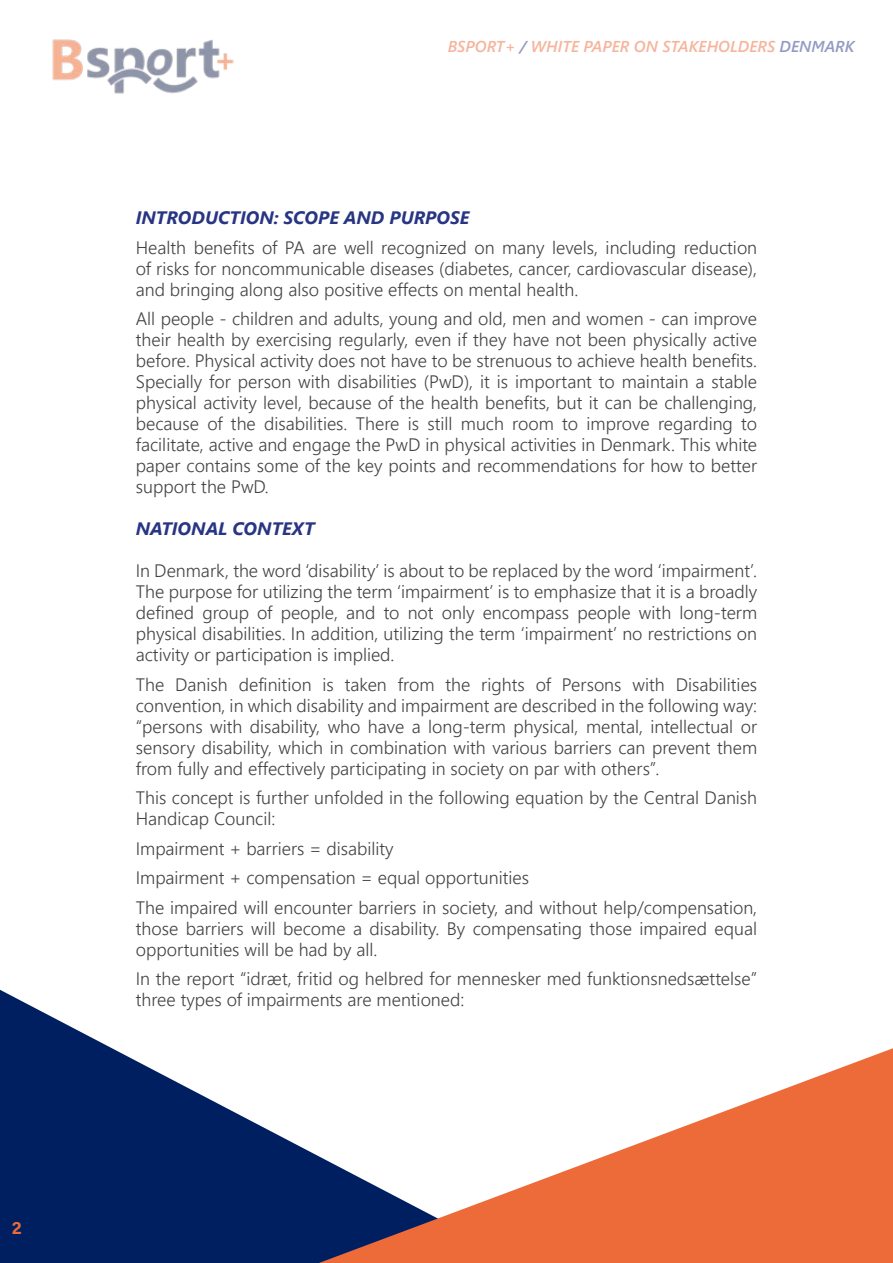
<style>
.page{position:relative;width:893px;height:1263px;background:#fff}
.page>*{position:absolute;margin:0;border:0;box-sizing:border-box;transform-origin:0 0}
.t1{font:300 18px/21px "Segoe UI";color:#434343;text-align:justify}
.t2{font:italic 700 18px "Segoe UI";color:#283583}
.t3{font:700 18px "Acumin Pro";color:#ed6a39}
.t4{font:italic 600 15.75px "Segoe UI";color:#ed6a39}
.s1{color:#283583}
</style>
<div class="page">
<svg style="left:0;top:990px;width:319px;height:273px;fill:#001f60"></svg>
<svg style="left:319px;top:1048px;width:574px;height:215px"></svg>
<img style="left:52px;top:39px;width:182px;height:55px">
<p class="t3" style="left:12px;top:1215px;width:11px">2</p>
<p class="t4" style="left:448px;top:31px;width:409px">BSPORT+ <span class="s1">/</span> WHITE PAPER ON STAKEHOLDERS <span class="s1">DENMARK</span></p>
<p class="t2" style="left:136px;top:201px;width:335px">INTRODUCTION: SCOPE AND PURPOSE</p>
<p class="t1" style="left:136px;top:235px;width:623px">Health benefits of PA are well recognized on many levels, including reduction of risks for noncommunicable diseases (diabetes, cancer, cardiovascular disease), and bringing along also positive effects on mental health.</p>
<p class="t1" style="left:136px;top:307px;width:623px">All people - children and adults, young and old, men and women - can improve their health by exercising regularly, even if they have not been physically active before. Physical activity does not have to be strenuous to achieve health benefits.<br>Specially for person with disabilities (PwD), it is important to maintain a stable physical activity level, because of the health benefits, but it can be challenging, because of the disabilities. There is still much room to improve regarding to facilitate, active and engage the PwD in physical activities in Denmark. This white paper contains some of the key points and recommendations for how to better support the PwD.</p>
<p class="t2" style="left:136px;top:512px;width:180px">NATIONAL CONTEXT</p>
<p class="t1" style="left:136px;top:558px;width:623px">In Denmark, the word ‘disability’ is about to be replaced by the word ‘impairment’.<br>The purpose for utilizing the term ‘impairment’ is to emphasize that it is a broadly defined group of people, and to not only encompass people with long-term physical disabilities. In addition, utilizing the term ‘impairment’ no restrictions on activity or participation is implied.</p>
<p class="t1" style="left:136px;top:672px;width:623px">The Danish definition is taken from the rights of Persons with Disabilities convention, in which disability and impairment are described in the following way: “persons with disability, who have a long-term physical, mental, intellectual or sensory disability, which in combination with various barriers can prevent them from fully and effectively participating in society on par with others”.</p>
<p class="t1" style="left:136px;top:785px;width:623px">This concept is further unfolded in the following equation by the Central Danish<br>Handicap Council:</p>
<p class="t1" style="left:136px;top:832px;width:623px;line-height:29.5px;text-align:left">Impairment + barriers = disability<br>Impairment + compensation = equal opportunities<br>The impaired will encounter barriers in society, and without help/compensation,</p>
<p class="t1" style="left:136px;top:916px;width:623px">those barriers will become a disability. By compensating those impaired equal opportunities will be had by all.</p>
<p class="t1" style="left:136px;top:966px;width:623px">In the report “idræt, fritid og helbred for mennesker med funktionsnedsættelse” three types of impairments are mentioned:</p>
</div>
